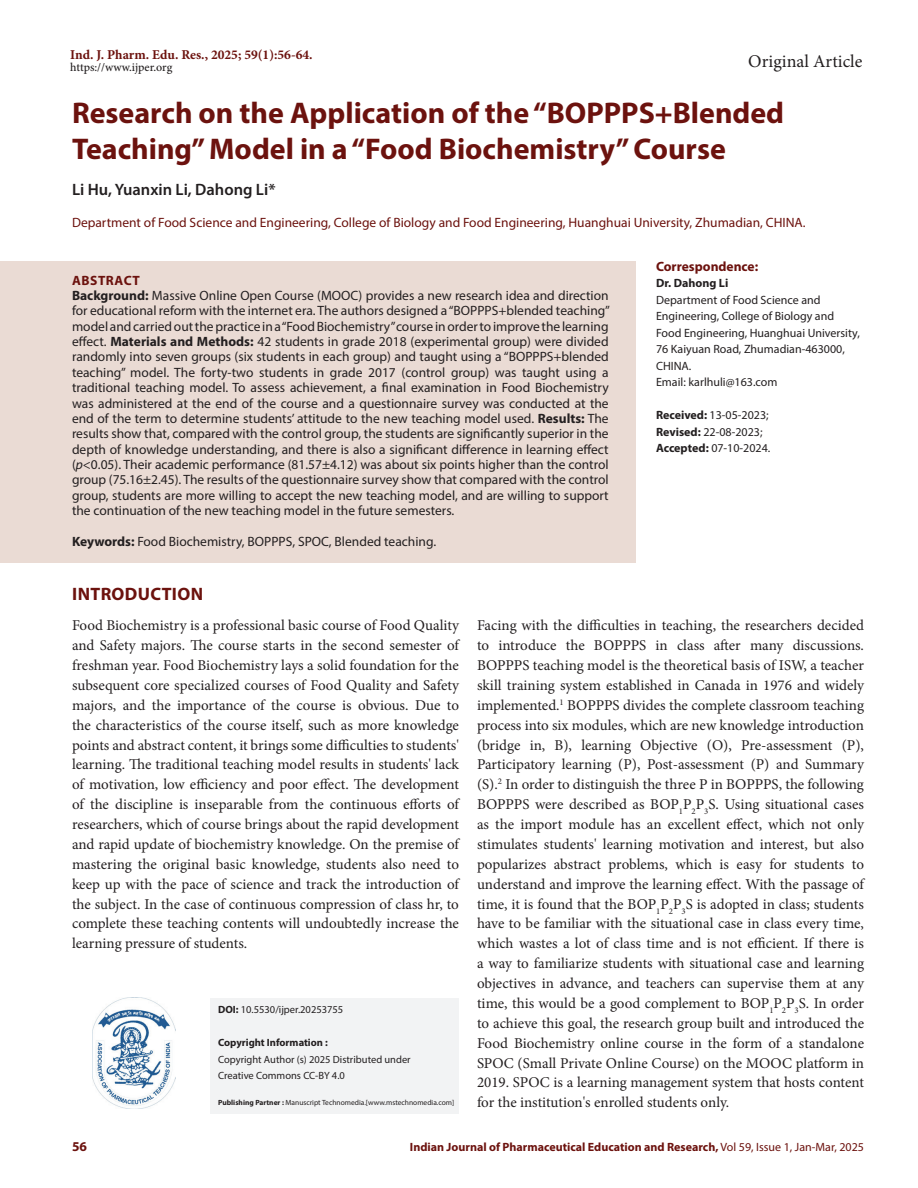
<style>
.page{position:relative;width:918px;height:1188px;background:#fff}
.page>*{position:absolute;margin:0;border:0;box-sizing:border-box;transform-origin:0 0}
.Art_Title{font:700 30px/36.3px "Myriad Pro";color:#6c120e}
.t1{font:18px "Minion Pro";color:#231f20}
.Intro_head{font:700 18px "Myriad Pro";letter-spacing:.02em;color:#6c120e}
.Author_Names{font:600 16.5px "Myriad Pro";color:#231f20}
.Body_text{font:15px/19.8px "Minion Pro";letter-spacing:-.005em;color:#231f20;text-align:justify}
.Body_text__FO{font:15px/19.8px "Minion Pro";letter-spacing:-.005em;color:#231f20;text-align:justify}
.Abstract_TXT{font:13.5px/15.3px "Myriad Pro";color:#231f20;text-align:justify}
.Author_Affiliations{font:13.5px "Myriad Pro";color:#6c120e}
.KY{font:13.5px "Myriad Pro";color:#231f20}
.t2{font:700 13.5px "Minion Pro";color:#6c120e}
.Correspondence_head{font:700 13.5px "Myriad Pro";color:#6c120e}
.ABS_Heading{font:700 13.5px "Myriad Pro";letter-spacing:.04em;color:#6c120e}
.Correspondence_AU_Aff{font:12px/16.5px "Myriad Pro";color:#231f20}
.t3{font:700 12px "Myriad Pro";color:#6c120e}
.Journal_Dates{font:12px/16.5px "Myriad Pro";color:#231f20}
.t4{font:500 12px "Minion Pro";letter-spacing:-.01em;color:#231f20}
.Correspondence_AU{font:700 12px "Myriad Pro";color:#231f20}
.t5{font:10.5px/16.5px "Myriad Pro";color:#231f20}
.t6{font:700 10.5px "Myriad Pro";color:#231f20}
.t7{font:7.5px "Myriad Pro";color:#231f20}
.s1{font-weight:700}
.s2{font-style:italic}
.s3{font-weight:400}
</style>
<div class="page">
<div style="left:211px;top:998px;width:248px;height:36px;background:#f2f3f4"></div>
<div style="left:211px;top:1031px;width:248px;height:26px;background:#f2f3f4"></div>
<div style="left:211px;top:1048px;width:248px;height:25px;background:#f2f3f4"></div>
<div style="left:211px;top:1064px;width:248px;height:26px;background:#f2f3f4"></div>
<div style="left:211px;top:1084px;width:248px;height:30px;background:#f2f3f4"></div>
<img style="left:92px;top:998px;width:83px;height:110px">
<div style="left:0;top:261px;width:636px;height:40px;background:#eadbd4"></div>
<div style="left:0;top:276px;width:636px;height:256px;background:#eadbd4"></div>
<div style="left:0;top:522px;width:636px;height:40px;background:#eadbd4"></div>
<p class="t2" style="left:70px;top:45px;width:244px">Ind. J. Pharm. Edu. Res., 2025; 59(1):56-64.</p>
<p class="t4" style="left:70px;top:59px;width:104px">https://www.ijper.org</p>
<p class="t1" style="left:748px;top:49px;width:116px">Original Article</p>
<p class="Art_Title" style="left:72px;top:94px;width:714px">Research on the Application of the “BOPPPS+Blended<br>Teaching” Model in a “Food Biochemistry” Course</p>
<p class="Author_Names" style="left:72px;top:179px;width:205px">Li Hu, Yuanxin Li, Dahong Li*</p>
<p class="Author_Affiliations" style="left:72px;top:214px;width:735px">Department of Food Science and Engineering, College of Biology and Food Engineering, Huanghuai University, Zhumadian, CHINA.</p>
<p class="Correspondence_head" style="left:656px;top:257px;width:104px">Correspondence:</p>
<p class="Correspondence_AU" style="left:656px;top:275px;width:74px">Dr. Dahong Li</p>
<p class="Correspondence_AU_Aff" style="left:656px;top:291px;width:205px">Department of Food Science and<br>Engineering, College of Biology and<br>Food Engineering, Huanghuai University,<br>76 Kaiyuan Road, Zhumadian-463000,<br>CHINA.</p>
<p class="Correspondence_AU_Aff" style="left:656px;top:374px;width:123px">Email: karlhuli@163.com</p>
<p class="ABS_Heading" style="left:72px;top:271px;width:69px">ABSTRACT</p>
<p class="Abstract_TXT" style="left:72px;top:288px;width:539px"><span class="s1">Background:</span> Massive Online Open Course (MOOC) provides a new research idea and direction for educational reform with the internet era. The authors designed a “BOPPPS+blended teaching” model and carried out the practice in a “Food Biochemistry” course in order to improve the learning effect. <span class="s1">Materials and Methods:</span> 42 students in grade 2018 (experimental group) were divided randomly into seven groups (six students in each group) and taught using a “BOPPPS+blended teaching” model. The forty-two students in grade 2017 (control group) was taught using a traditional teaching model. To assess achievement, a final examination in Food Biochemistry was administered at the end of the course and a questionnaire survey was conducted at the end of the term to determine students’ attitude to the new teaching model used. <span class="s1">Results:</span> The results show that, compared with the control group, the students are significantly superior in the depth of knowledge understanding, and there is also a significant difference in learning effect (<span class="s2">p</span>&lt;0.05). Their academic performance (81.57±4.12) was about six points higher than the control group (75.16±2.45). The results of the questionnaire survey show that compared with the control group, students are more willing to accept the new teaching model, and are willing to support the continuation of the new teaching model in the future semesters.</p>
<p class="KY" style="left:72px;top:533px;width:366px"><span class="s1">Keywords:</span> Food Biochemistry, BOPPPS, SPOC, Blended teaching.</p>
<p class="Intro_head" style="left:72px;top:582px;width:132px">INTRODUCTION</p>
<p class="Body_text__FO" style="left:72px;top:616px;width:389px">Food Biochemistry is a professional basic course of Food Quality and Safety majors. The course starts in the second semester of freshman year. Food Biochemistry lays a solid foundation for the subsequent core specialized courses of Food Quality and Safety majors, and the importance of the course is obvious. Due to the characteristics of the course itself, such as more knowledge points and abstract content, it brings some difficulties to students' learning. The traditional teaching model results in students' lack of motivation, low efficiency and poor effect. The development of the discipline is inseparable from the continuous efforts of researchers, which of course brings about the rapid development and rapid update of biochemistry knowledge. On the premise of mastering the original basic knowledge, students also need to keep up with the pace of science and track the introduction of the subject. In the case of continuous compression of class hr, to complete these teaching contents will undoubtedly increase the learning pressure of students.</p>
<p class="Body_text" style="left:477px;top:616px;width:389px">Facing with the difficulties in teaching, the researchers decided to introduce the BOPPPS in class after many discussions.<br>BOPPPS teaching model is the theoretical basis of ISW, a teacher skill training system established in Canada in 1976 and widely implemented.<sup>1</sup> BOPPPS divides the complete classroom teaching process into six modules, which are new knowledge introduction (bridge in, B), learning Objective (O), Pre-assessment (P), Participatory learning (P), Post-assessment (P) and Summary (S).<sup>2</sup> In order to distinguish the three P in BOPPPS, the following BOPPPS were described as BOP<sub>1</sub>P<sub>2</sub>P<sub>3</sub>S. Using situational cases as the import module has an excellent effect, which not only stimulates students' learning motivation and interest, but also popularizes abstract problems, which is easy for students to understand and improve the learning effect. With the passage of time, it is found that the BOP<sub>1</sub>P<sub>2</sub>P<sub>3</sub>S is adopted in class; students have to be familiar with the situational case in class every time, which wastes a lot of class time and is not efficient. If there is a way to familiarize students with situational case and learning objectives in advance, and teachers can supervise them at any time, this would be a good complement to BOP<sub>1</sub>P<sub>2</sub>P<sub>3</sub>S. In order to achieve this goal, the research group built and introduced the Food Biochemistry online course in the form of a standalone SPOC (Small Private Online Course) on the MOOC platform in 2019. SPOC is a learning management system that hosts content for the institution's enrolled students only.</p>
<p class="Journal_Dates" style="left:656px;top:407px;width:116px"><span class="s1">Received:</span> 13-05-2023;<br><span class="s1">Revised:</span> 22-08-2023;<br><span class="s1">Accepted:</span> 07-10-2024.</p>
<p class="t5" style="left:218px;top:1001px;width:127px"><span class="s1">DOI:</span> 10.5530/ijper.20253755</p>
<p class="t6" style="left:218px;top:1036px;width:111px">Copyright Information :</p>
<p class="t5" style="left:218px;top:1051px;width:194px">Copyright Author (s) 2025 Distributed under<br>Creative Commons CC-BY 4.0</p>
<p class="t7" style="left:218px;top:1098px;width:238px"><span class="s1">Publishing Partner :</span> Manuscript Technomedia.[www.mstechnomedia.com]</p>
<p class="Correspondence_head" style="left:72px;top:1137px;width:16px">56</p>
<p class="t3" style="left:410px;top:1139px;width:456px">Indian Journal of Pharmaceutical Education and Research, <span class="s3">Vol 59, Issue 1, Jan-Mar, 2025</span></p>
</div>
